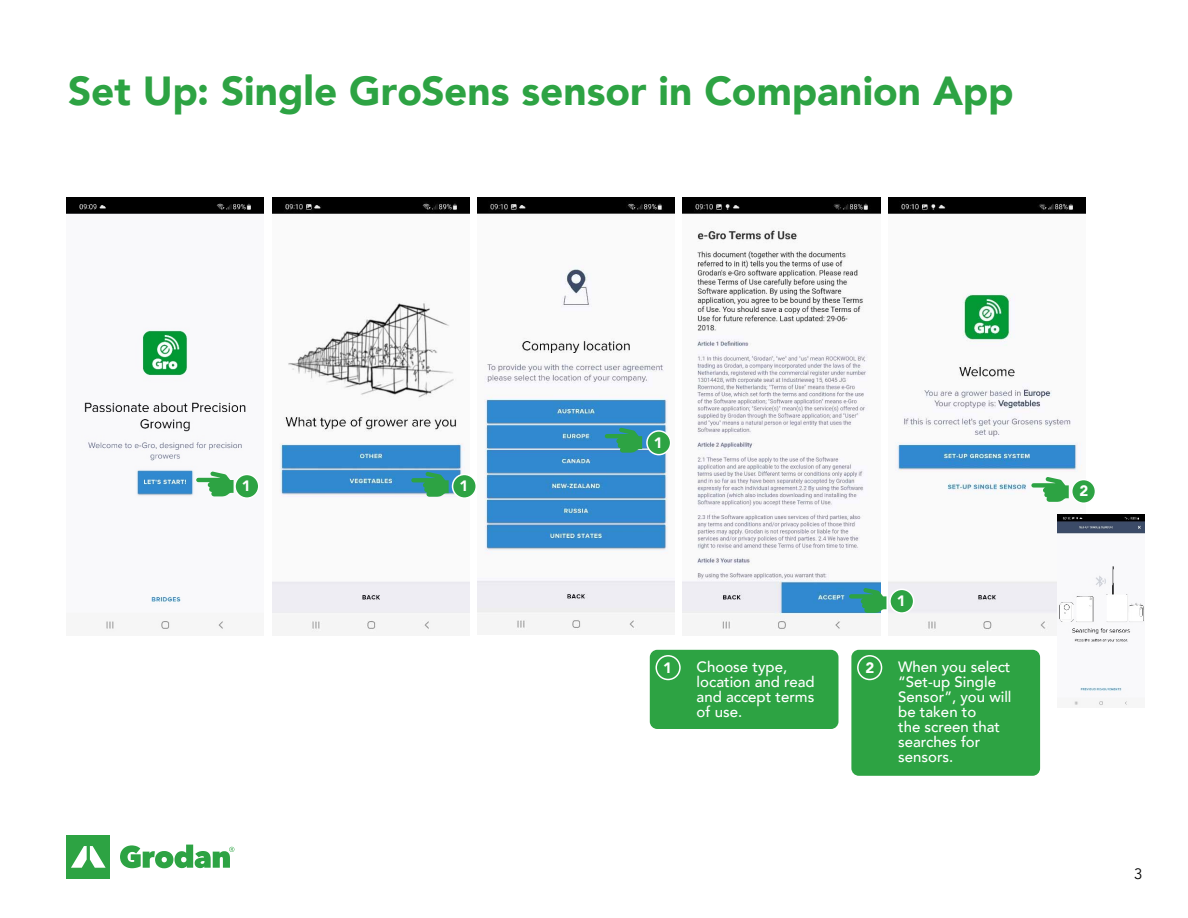
<style>
.page{position:relative;width:1188px;height:918px;background:#fff}
.page>*{position:absolute;margin:0;border:0;box-sizing:border-box;transform-origin:0 0}
.t1{font:900 40.5px "Avenir";color:#2da343}
.t2{font:500 15px/15px "Avenir";color:#fff}
.t3{font:900 15px "Avenir";color:#fff}
.t4{font:15px "Avenir";color:#000}
</style>
<div class="page">
<img style="left:66px;top:197px;width:197px;height:434px">
<img style="left:272px;top:197px;width:197px;height:435px">
<img style="left:477px;top:197px;width:198px;height:434px">
<img style="left:683px;top:197px;width:197px;height:434px">
<img style="left:888px;top:197px;width:198px;height:435px">
<img style="left:1058px;top:515px;width:86px;height:191px">
<svg style="left:196px;top:471px;width:38px;height:25px"></svg>
<svg style="left:411px;top:472px;width:38px;height:25px"></svg>
<svg style="left:849px;top:588px;width:37px;height:25px"></svg>
<svg style="left:1031px;top:477px;width:38px;height:25px"></svg>
<svg style="left:605px;top:428px;width:37px;height:25px"></svg>
<div style="left:67px;top:835px;width:43px;height:44px;background:#2da343"></div>
<svg style="left:71px;top:846px;width:35px;height:22px"></svg>
<svg style="left:120px;top:845px;width:114px;height:23px"></svg>
<div style="left:650px;top:650px;width:189px;height:79px;background:#2da343;border-radius:8px"></div>
<div style="left:851px;top:650px;width:189px;height:126px;background:#2da343;border-radius:8px"></div>
<div style="left:655px;top:655px;width:26px;height:25px;border:2px solid #fff;border-radius:50%"></div>
<div style="left:235px;top:474px;width:24px;height:24px;background:#2da343;border-radius:50%"></div>
<div style="left:234px;top:474px;width:26px;height:25px;border:2px solid #fff;border-radius:50%"></div>
<div style="left:453px;top:474px;width:23px;height:24px;background:#2da343;border-radius:50%"></div>
<div style="left:452px;top:474px;width:25px;height:25px;border:2px solid #fff;border-radius:50%"></div>
<div style="left:647px;top:431px;width:24px;height:24px;background:#2da343;border-radius:50%"></div>
<div style="left:646px;top:430px;width:25px;height:25px;border:2px solid #fff;border-radius:50%"></div>
<div style="left:890px;top:589px;width:24px;height:24px;background:#2da343;border-radius:50%"></div>
<div style="left:889px;top:589px;width:25px;height:25px;border:2px solid #fff;border-radius:50%"></div>
<div style="left:857px;top:655px;width:25px;height:25px;border:2px solid #fff;border-radius:50%"></div>
<div style="left:1072px;top:480px;width:23px;height:23px;background:#2da343;border-radius:50%"></div>
<div style="left:1071px;top:479px;width:25px;height:25px;border:2px solid #fff;border-radius:50%"></div>
<h1 class="t1" style="left:68px;top:56px;width:947px">Set Up: Single GroSens sensor in Companion App</h1>
<p class="t3" style="left:242px;top:473px;width:10px">1</p>
<p class="t3" style="left:459px;top:473px;width:10px">1</p>
<p class="t3" style="left:654px;top:430px;width:10px">1</p>
<p class="t3" style="left:663px;top:655px;width:10px">1</p>
<p class="t3" style="left:897px;top:588px;width:10px">1</p>
<p class="t2" style="left:697px;top:658px;width:120px">Choose type, location and read and accept terms of use.</p>
<p class="t2" style="left:898px;top:658px;width:115px">When you select “Set-up Single<br>Sensor”, you will be taken to<br>the screen that searches for sensors.</p>
<p class="t3" style="left:866px;top:655px;width:10px">2</p>
<p class="t3" style="left:1079px;top:478px;width:10px">2</p>
<p class="t4" style="left:1134px;top:865px;width:10px">3</p>
</div>
